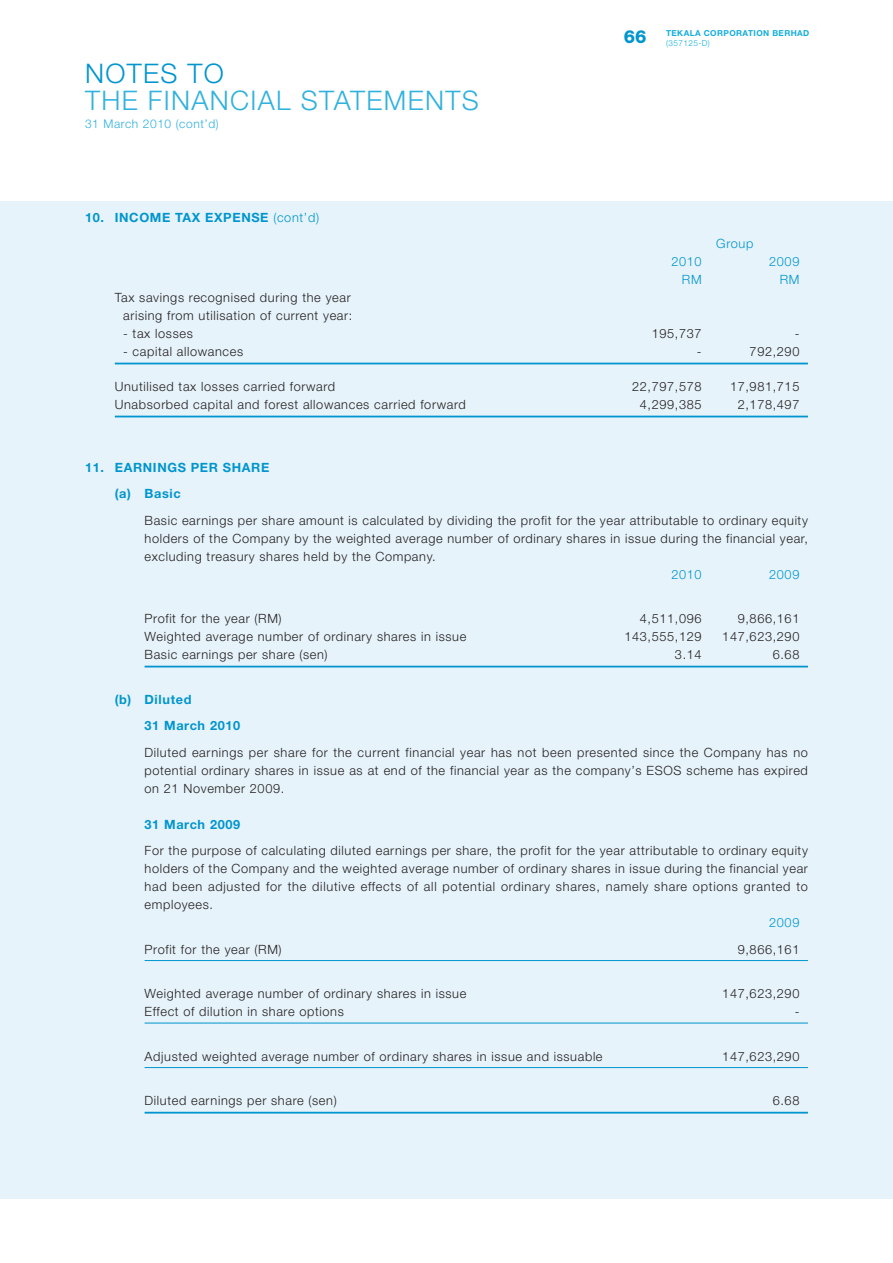
<style>
.page{position:relative;width:893px;height:1263px;background:#fff}
.page>*{position:absolute;margin:0;border:0;box-sizing:border-box;transform-origin:0 0}
.t1{font:300 27px "Helvetica Neue";letter-spacing:.05em;color:#30b1de}
.t2{font:300 27px "Helvetica Neue";letter-spacing:.05em;color:#0095ce}
.t3{font:300 12.75px/18px "Helvetica Neue";letter-spacing:.05em;color:#231f20;text-align:justify}
.t4{font:700 12.75px/26.5px "Helvetica Neue";letter-spacing:.05em;color:#0095ce}
.t5{font:300 12.75px "Helvetica Neue";letter-spacing:.05em;color:#0095ce}
.t6{font:300 12px "Helvetica Neue";letter-spacing:.05em;color:#30b1de}
.t7{font:700 8.25px/9.9px "Helvetica Neue";letter-spacing:.05em;color:#14addb}
.s1{font-weight:300}
</style>
<div class="page">
<div style="left:0;top:201px;width:893px;height:998px;background:#e6f3fa"></div>
<hr style="left:115px;top:363px;width:693px;height:1px;background:#0095ce">
<hr style="left:115px;top:416px;width:693px;height:1px;background:#0095ce">
<hr style="left:145px;top:666px;width:663px;height:1px;background:#0095ce">
<hr style="left:145px;top:960px;width:663px;height:1px;background:#0095ce">
<hr style="left:145px;top:1023px;width:663px;height:1px;background:#0095ce">
<hr style="left:145px;top:1067px;width:663px;height:1px;background:#0095ce">
<hr style="left:145px;top:1112px;width:663px;height:1px;background:#0095ce">
<h1 class="t2" style="left:85px;top:64px;width:140px">NOTES TO</h1>
<h1 class="t1" style="left:85px;top:91px;width:395px">THE FINANCIAL STATEMENTS</h1>
<p class="t6" style="left:85px;top:119px;width:135px">31 March 2010 (cont’d)</p>
<p class="t4" style="left:85px;top:205px;width:236px">10. INCOME TAX EXPENSE <span class="s1">(cont’d)</span></p>
<p class="t7" style="left:624px;top:29px;width:187px;text-indent:42px">TEKALA CORPORATION BERHAD<br><sup>66</sup> <span class="s1">(357125-D)</span></p>
<p class="t5" style="left:716px;top:239px;width:39px">Group</p>
<p class="t5" style="left:671px;top:257px;width:32px">2010</p>
<p class="t5" style="left:769px;top:257px;width:32px">2009</p>
<p class="t5" style="left:682px;top:275px;width:21px">RM</p>
<p class="t5" style="left:780px;top:275px;width:21px">RM</p>
<p class="t3" style="left:115px;top:290px;width:239px;text-align:right">Tax savings recognised during the year arising from utilisation of current year:</p>
<p class="t3" style="left:123px;top:326px;width:71px">- tax losses</p>
<p class="t3" style="left:652px;top:326px;width:51px">195,737</p>
<p class="t3" style="left:795px;top:326px;width:6px">-</p>
<p class="t3" style="left:123px;top:344px;width:122px">- capital allowances</p>
<p class="t3" style="left:697px;top:344px;width:6px">-</p>
<p class="t3" style="left:750px;top:344px;width:51px">792,290</p>
<p class="t3" style="left:115px;top:379px;width:222px">Unutilised tax losses carried forward</p>
<p class="t3" style="left:632px;top:379px;width:71px">22,797,578</p>
<p class="t3" style="left:730px;top:379px;width:71px">17,981,715</p>
<p class="t3" style="left:115px;top:397px;width:352px">Unabsorbed capital and forest allowances carried forward</p>
<p class="t3" style="left:640px;top:397px;width:63px">4,299,385</p>
<p class="t3" style="left:738px;top:397px;width:63px">2,178,497</p>
<p class="t4" style="left:115px;top:455px;width:156px;text-indent:-30px">11. EARNINGS PER SHARE (a) Basic</p>
<p class="t3" style="left:145px;top:512px;width:665px">Basic earnings per share amount is calculated by dividing the profit for the year attributable to ordinary equity holders of the Company by the weighted average number of ordinary shares in issue during the financial year, excluding treasury shares held by the Company.</p>
<p class="t5" style="left:671px;top:570px;width:32px">2010</p>
<p class="t5" style="left:769px;top:570px;width:32px">2009</p>
<p class="t3" style="left:145px;top:611px;width:139px">Profit for the year (RM)</p>
<p class="t3" style="left:640px;top:611px;width:63px">4,511,096</p>
<p class="t3" style="left:738px;top:611px;width:63px">9,866,161</p>
<p class="t3" style="left:145px;top:629px;width:323px">Weighted average number of ordinary shares in issue</p>
<p class="t3" style="left:624px;top:629px;width:79px">143,555,129</p>
<p class="t3" style="left:722px;top:629px;width:79px">147,623,290</p>
<p class="t3" style="left:145px;top:647px;width:185px">Basic earnings per share (sen)</p>
<p class="t3" style="left:675px;top:647px;width:28px">3.14</p>
<p class="t3" style="left:773px;top:647px;width:28px">6.68</p>
<p class="t4" style="left:145px;top:687px;width:97px;text-indent:-30px">(b) Diluted<br>31 March 2010</p>
<p class="t3" style="left:145px;top:744px;width:665px">Diluted earnings per share for the current financial year has not been presented since the Company has no potential ordinary shares in issue as at end of the financial year as the company’s ESOS scheme has expired on 21 November 2009.</p>
<p class="t4" style="left:145px;top:812px;width:97px">31 March 2009</p>
<p class="t3" style="left:145px;top:843px;width:665px">For the purpose of calculating diluted earnings per share, the profit for the year attributable to ordinary equity holders of the Company and the weighted average number of ordinary shares in issue during the financial year had been adjusted for the dilutive effects of all potential ordinary shares, namely share options granted to employees.</p>
<p class="t5" style="left:769px;top:918px;width:32px">2009</p>
<p class="t3" style="left:145px;top:941px;width:139px">Profit for the year (RM)</p>
<p class="t3" style="left:738px;top:941px;width:63px">9,866,161</p>
<p class="t3" style="left:145px;top:986px;width:323px">Weighted average number of ordinary shares in issue</p>
<p class="t3" style="left:722px;top:986px;width:79px">147,623,290</p>
<p class="t3" style="left:145px;top:1004px;width:201px">Effect of dilution in share options</p>
<p class="t3" style="left:795px;top:1004px;width:6px">-</p>
<p class="t3" style="left:145px;top:1048px;width:459px">Adjusted weighted average number of ordinary shares in issue and issuable</p>
<p class="t3" style="left:722px;top:1048px;width:79px">147,623,290</p>
<p class="t3" style="left:145px;top:1093px;width:194px">Diluted earnings per share (sen)</p>
<p class="t3" style="left:773px;top:1093px;width:28px">6.68</p>
</div>
